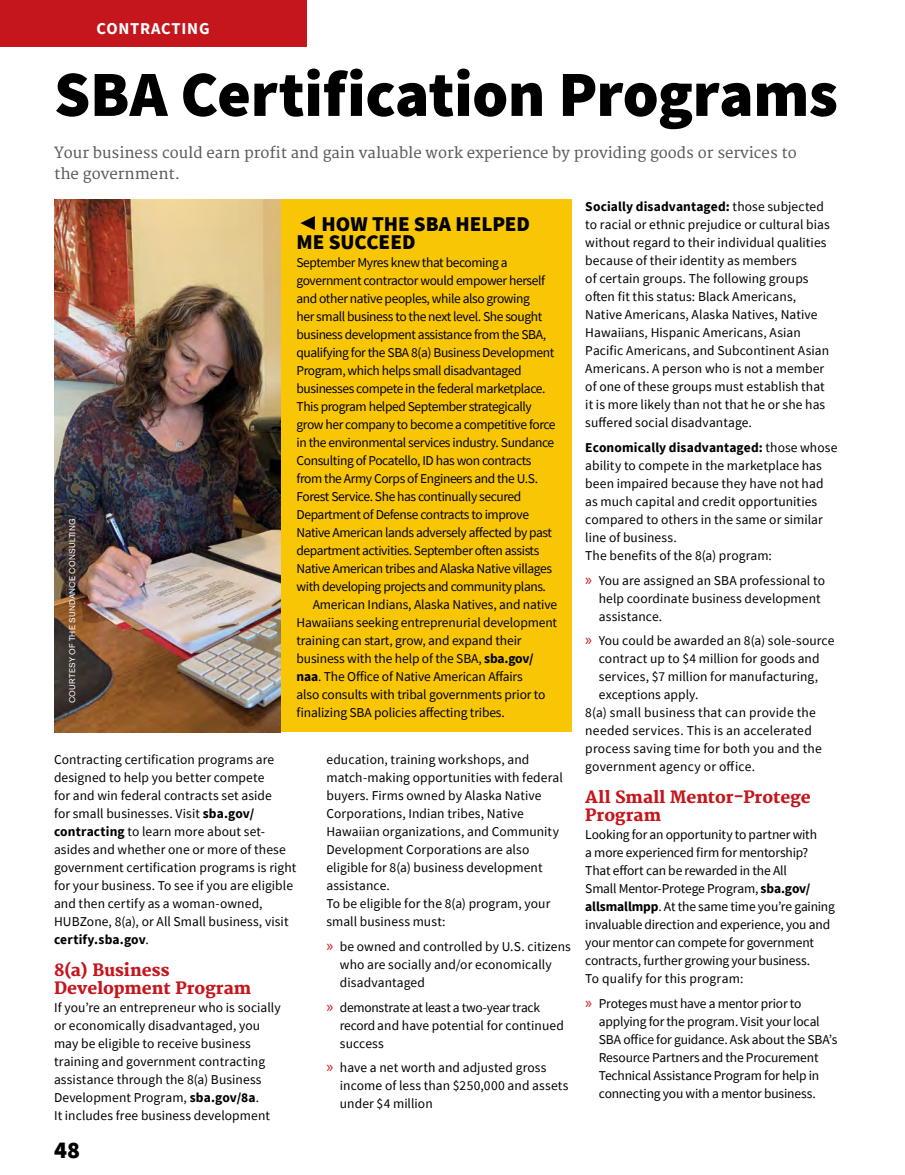
<style>
.page{position:relative;width:905px;height:1175px;background:#fff}
.page>*{position:absolute;margin:0;border:0;box-sizing:border-box;transform-origin:0 0}
.t1{font:900 64.5px "Source Sans Pro";letter-spacing:-.01em;color:#000}
.t2{font:900 24px "Source Sans Pro";color:#000}
.t3{font:900 21px/18px "Source Sans Pro";color:#000}
.t4{font:800 16.5px/18px "Merriweather";color:#c4161c}
.t5{font:700 16.5px "Source Sans Pro";letter-spacing:.05em;color:#fff}
.t6{font:15px/21px "Merriweather";color:#58595b}
.t7{font:13.5px/18px "Source Sans Pro";color:#000}
.t8{font:13.5px "Source Sans Pro";letter-spacing:-.03em;color:#000}
.t9{font:13.5px "Source Sans Pro";letter-spacing:.02em;color:#000}
.t10{font:8.25px "Akzidenz Grotesk BE";letter-spacing:.03em;color:#fff}
.s1{font-weight:700}
.s2{font-family:"Myriad Pro";font-size:16.5px;color:#c4161c}
</style>
<div class="page">
<div style="left:0;top:0;width:306px;height:46px;background:#c4161c"></div>
<div style="left:54px;top:200px;width:518px;height:532px;background:#f9c606"></div>
<svg style="left:300px;top:216px;width:15px;height:14px"></svg>
<img style="left:54px;top:200px;width:226px;height:532px">
<p class="t5" style="left:97px;top:17px;width:114px">CONTRACTING</p>
<h1 class="t1" style="left:54px;top:50px;width:785px">SBA Certification Programs</h1>
<p class="t6" style="left:54px;top:143px;width:744px">Your business could earn profit and gain valuable work experience by providing goods or services to the government.</p>
<p class="t10" style="left:67px;top:703px;width:186px;rotate:-90deg">COURTESY OF THE SUNDANCE CONSULTING</p>
<h3 class="t3" style="left:296px;top:215px;width:235px;text-indent:25px">HOW THE SBA HELPED<br>ME SUCCEED</h3>
<p class="t8" style="left:296px;top:254px;width:213px">September Myres knew that becoming a</p>
<p class="t8" style="left:296px;top:272px;width:250px">government contractor would empower herself</p>
<p class="t8" style="left:296px;top:290px;width:235px">and other native peoples, while also growing</p>
<p class="t8" style="left:296px;top:308px;width:247px">her small business to the next level. She sought</p>
<p class="t8" style="left:296px;top:326px;width:251px">business development assistance from the SBA,</p>
<p class="t8" style="left:296px;top:344px;width:259px">qualifying for the SBA 8(a) Business Development</p>
<p class="t8" style="left:296px;top:362px;width:226px">Program, which helps small disadvantaged</p>
<p class="t8" style="left:296px;top:380px;width:250px">businesses compete in the federal marketplace.</p>
<p class="t8" style="left:296px;top:398px;width:237px">This program helped September strategically</p>
<p class="t8" style="left:296px;top:416px;width:261px">grow her company to become a competitive force</p>
<p class="t8" style="left:296px;top:434px;width:259px">in the environmental services industry. Sundance</p>
<p class="t8" style="left:296px;top:452px;width:236px">Consulting of Pocatello, ID has won contracts</p>
<p class="t8" style="left:296px;top:470px;width:243px">from the Army Corps of Engineers and the U.S.</p>
<p class="t8" style="left:296px;top:488px;width:226px">Forest Service. She has continually secured</p>
<p class="t8" style="left:296px;top:506px;width:234px">Department of Defense contracts to improve</p>
<p class="t8" style="left:296px;top:524px;width:257px">Native American lands adversely affected by past</p>
<p class="t8" style="left:296px;top:542px;width:244px">department activities. September often assists</p>
<p class="t8" style="left:296px;top:560px;width:257px">Native American tribes and Alaska Native villages</p>
<p class="t8" style="left:296px;top:578px;width:251px">with developing projects and community plans.</p>
<p class="t7" style="left:313px;top:595px;width:246px">American Indians, Alaska Natives, and native</p>
<p class="t7" style="left:296px;top:613px;width:262px">Hawaiians seeking entreprenurial development</p>
<p class="t7" style="left:296px;top:631px;width:227px">training can start, grow, and expand their</p>
<p class="t7" style="left:296px;top:649px;width:239px">business with the help of the SBA, <span class="s1">sba.gov/</span></p>
<p class="t7" style="left:296px;top:667px;width:228px"><span class="s1">naa</span>. The Office of Native American Affairs</p>
<p class="t7" style="left:296px;top:685px;width:250px">also consults with tribal governments prior to</p>
<p class="t7" style="left:296px;top:703px;width:210px">finalizing SBA policies affecting tribes.</p>
<p class="t7" style="left:54px;top:750px;width:244px">Contracting certification programs are designed to help you better compete<br>for and win federal contracts set aside<br>for small businesses. Visit <span class="s1">sba.gov/ contracting</span> to learn more about set&shy;asides and whether one or more of these government certification programs is right for your business. To see if you are eligible and then certify as a woman-owned, HUBZone, 8(a), or All Small business, visit <span class="s1">certify.sba.gov</span>.</p>
<p class="t4" style="left:54px;top:961px;width:199px">8(a) Business<br>Development Program</p>
<p class="t7" style="left:54px;top:998px;width:228px">If you’re an entrepreneur who is socially or economically disadvantaged, you may be eligible to receive business training and government contracting assistance through the 8(a) Business Development Program, <span class="s1">sba.gov/8a</span>.<br>It includes free business development</p>
<h2 class="t2" style="left:54px;top:1133px;width:28px">48</h2>
<p class="t7" style="left:326px;top:750px;width:238px">education, training workshops, and match-making opportunities with federal buyers. Firms owned by Alaska Native Corporations, Indian tribes, Native Hawaiian organizations, and Community Development Corporations are also eligible for 8(a) business development assistance.<br>To be eligible for the 8(a) program, your small business must:</p>
<p class="t7" style="left:340px;top:937px;width:232px;text-indent:-14px"><span class="s2">»</span> be owned and controlled by U.S. citizens who are socially and/or economically disadvantaged</p>
<p class="t7" style="left:340px;top:998px;width:225px;text-indent:-14px"><span class="s2">»</span> demonstrate at least a two-year track record and have potential for continued success</p>
<p class="t7" style="left:340px;top:1058px;width:230px;text-indent:-14px"><span class="s2">»</span> have a net worth and adjusted gross income of less than $250,000 and assets under $4 million</p>
<p class="t7" style="left:585px;top:197px;width:246px"><span class="s1">Socially disadvantaged:</span> those subjected to racial or ethnic prejudice or cultural bias without regard to their individual qualities because of their identity as members<br>of certain groups. The following groups often fit this status: Black Americans, Native Americans, Alaska Natives, Native Hawaiians, Hispanic Americans, Asian Pacific Americans, and Subcontinent Asian Americans. A person who is not a member of one of these groups must establish that it is more likely than not that he or she has suffered social disadvantage.</p>
<p class="t7" style="left:585px;top:438px;width:253px"><span class="s1">Economically disadvantaged:</span> those whose ability to compete in the marketplace has been impaired because they have not had as much capital and credit opportunities compared to others in the same or similar line of business.<br>The benefits of the 8(a) program:</p>
<p class="t7" style="left:598px;top:571px;width:228px;text-indent:-14px"><span class="s2">»</span> You are assigned an SBA professional to help coordinate business development assistance.</p>
<p class="t7" style="left:585px;top:632px;width:250px"><span class="s2">»</span> You could be awarded an 8(a) sole-source</p>
<p class="t7" style="left:598px;top:650px;width:222px">contract up to $4 million for goods and</p>
<p class="t7" style="left:598px;top:668px;width:221px">services, $7 million for manufacturing,</p>
<p class="t7" style="left:598px;top:686px;width:101px">exceptions apply.</p>
<p class="t7" style="left:585px;top:704px;width:232px">8(a) small business that can provide the</p>
<p class="t9" style="left:585px;top:722px;width:228px">needed services. This is an accelerated</p>
<p class="t9" style="left:585px;top:740px;width:238px">process saving time for both you and the</p>
<p class="t7" style="left:585px;top:758px;width:171px">government agency or office.</p>
<p class="t4" style="left:585px;top:789px;width:227px">All Small Mentor-Protege<br>Program</p>
<p class="t7" style="left:585px;top:825px;width:251px">Looking for an opportunity to partner with<br>a more experienced firm for mentorship?<br>That effort can be rewarded in the All<br>Small Mentor-Protege Program, <span class="s1">sba.gov/ allsmallmpp</span>. At the same time you’re gaining invaluable direction and experience, you and your mentor can compete for government contracts, further growing your business.<br>To qualify for this program:</p>
<p class="t7" style="left:598px;top:994px;width:240px;text-indent:-14px"><span class="s2">»</span> Proteges must have a mentor prior to applying for the program. Visit your local SBA office for guidance. Ask about the SBA’s Resource Partners and the Procurement Technical Assistance Program for help in connecting you with a mentor business.</p>
</div>
